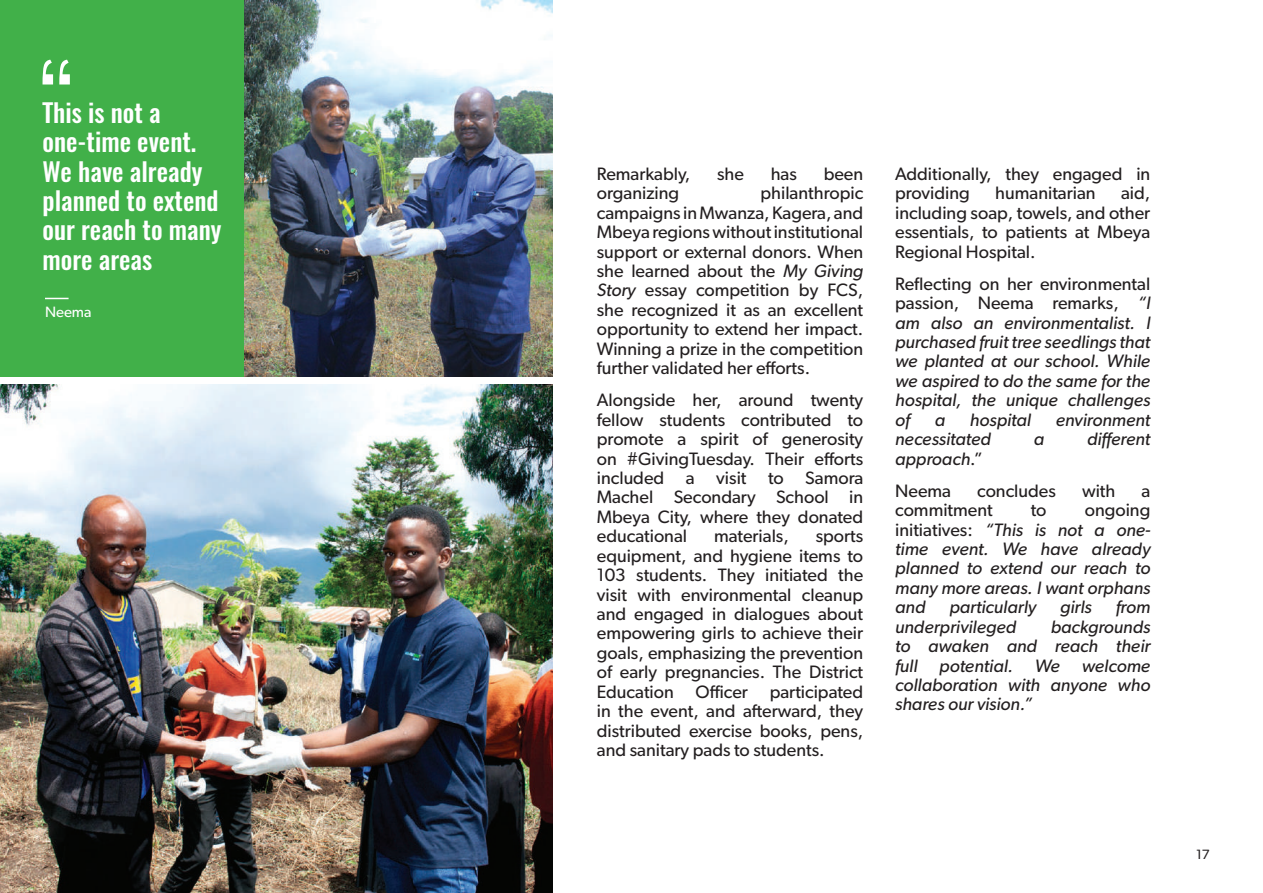
<style>
.page{position:relative;width:1263px;height:893px;background:#fff}
.page>*{position:absolute;margin:0;border:0;box-sizing:border-box;transform-origin:0 0}
.t1{font:500 25.5px/29.4px "Oswald";color:#fff}
.t2{font:18px/19.4px "Gibson";color:#231f20;text-align:justify}
.t3{font:italic 18px/19.4px "Gibson";color:#231f20;text-align:justify}
.t4{font:15px "Gibson";color:#fff}
.t5{font:13.5px "Gibson";color:#231f20}
.s1{font-style:italic}
.s2{font-style:normal}
</style>
<div class="page">
<img style="left:244px;top:0;width:309px;height:377px">
<img style="left:0;top:385px;width:553px;height:508px">
<div style="left:0;top:0;width:244px;height:377px;background:#41b049"></div>
<svg style="left:43px;top:60px;width:27px;height:25px"></svg>
<svg style="left:45px;top:298px;width:24px;height:1px"></svg>
<h1 class="t1" style="left:43px;top:98px;width:180px">This is not a one-time event.<br>We have already planned to extend our reach to many more areas</h1>
<p class="t4" style="left:45px;top:303px;width:48px">Neema</p>
<p class="t2" style="left:597px;top:164px;width:95px">Remarkably,</p>
<p class="t2" style="left:717px;top:164px;width:28px">she</p>
<p class="t2" style="left:771px;top:164px;width:28px">has</p>
<p class="t2" style="left:824px;top:164px;width:41px">been</p>
<p class="t2" style="left:597px;top:183px;width:84px">organizing</p>
<p class="t2" style="left:597px;top:183px;width:268px;text-indent:164px">philanthropic campaigns in Mwanza, Kagera, and Mbeya regions without institutional support or external donors. When she learned about the <span class="s1">My Giving Story</span> essay competition by FCS, she recognized it as an excellent opportunity to extend her impact.<br>Winning a prize in the competition further validated her efforts.</p>
<p class="t2" style="left:597px;top:390px;width:268px">Alongside her, around twenty fellow students contributed to promote a spirit of generosity on #GivingTuesday. Their efforts included a visit to Samora Machel Secondary School in Mbeya City, where they donated educational</p>
<p class="t2" style="left:714px;top:526px;width:76px">materials,</p>
<p class="t2" style="left:597px;top:526px;width:268px;text-indent:219px">sports equipment, and hygiene items to 103 students. They initiated the visit with environmental cleanup and engaged in dialogues about empowering girls to achieve their goals, emphasizing the prevention of early pregnancies. The District Education Officer participated in the event, and afterward, they distributed exercise books, pens, and sanitary pads to students.</p>
<p class="t2" style="left:895px;top:164px;width:257px">Additionally, they engaged in providing</p>
<p class="t2" style="left:895px;top:183px;width:257px;text-indent:226px">aid, including soap, towels, and other essentials, to patients at Mbeya Regional Hospital.</p>
<p class="t3" style="left:895px;top:274px;width:257px"><span class="s2">Reflecting on her environmental passion, Neema remarks,</span> “I am also an environmentalist. I purchased fruit tree seedlings that we planted at our school. While we aspired to do the same for the hospital, the unique challenges of</p>
<p class="t2" style="left:995px;top:183px;width:102px">humanitarian</p>
<p class="t3" style="left:935px;top:409px;width:12px">a</p>
<p class="t3" style="left:970px;top:409px;width:63px">hospital</p>
<p class="t3" style="left:1056px;top:409px;width:96px">environment</p>
<p class="t3" style="left:895px;top:429px;width:97px">necessitated</p>
<p class="t3" style="left:1034px;top:429px;width:12px">a</p>
<p class="t3" style="left:1087px;top:429px;width:65px">different</p>
<p class="t3" style="left:895px;top:442px;width:89px;line-height:32.2px">approach<span class="s2">.”<br>Neema</span></p>
<p class="t2" style="left:977px;top:481px;width:80px">concludes</p>
<p class="t2" style="left:1082px;top:481px;width:35px">with</p>
<p class="t2" style="left:1141px;top:481px;width:10px">a</p>
<p class="t2" style="left:895px;top:500px;width:99px">commitment</p>
<p class="t2" style="left:1031px;top:500px;width:17px">to</p>
<p class="t3" style="left:895px;top:500px;width:257px;text-indent:190px"><span class="s2">ongoing initiatives:</span> “This is not a one&shy;time event. We have already planned to extend our reach to many more areas. I want orphans and</p>
<p class="t3" style="left:949px;top:597px;width:88px">particularly</p>
<p class="t3" style="left:1060px;top:597px;width:33px">girls</p>
<p class="t3" style="left:1116px;top:597px;width:36px">from</p>
<p class="t3" style="left:895px;top:616px;width:123px">underprivileged</p>
<p class="t3" style="left:895px;top:616px;width:257px;text-indent:156px">backgrounds to awaken and reach their full potential. We welcome collaboration with anyone who shares our vision.”</p>
<p class="t5" style="left:1196px;top:846px;width:15px">17</p>
</div>
